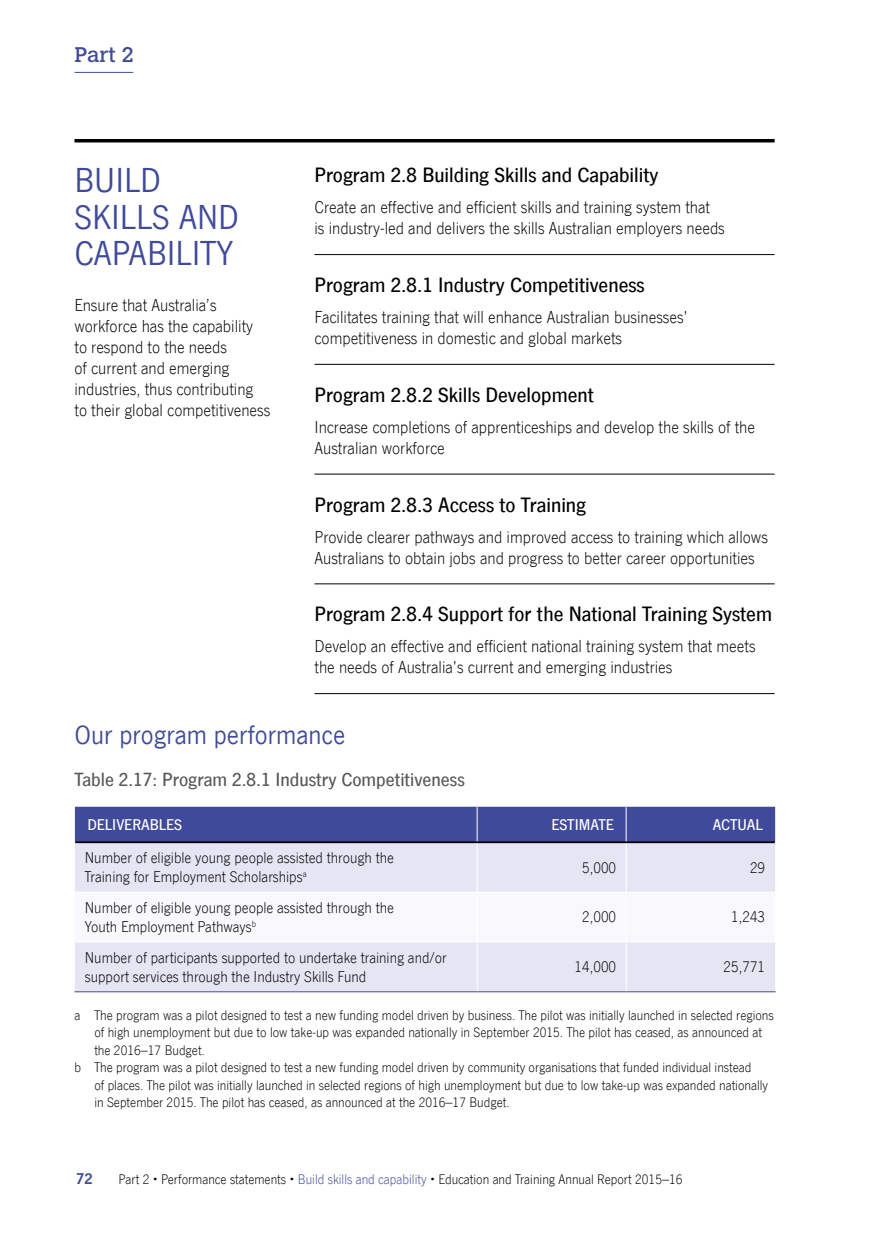
<style>
.page{position:relative;width:874px;height:1241px;background:#fff}
.page>*{position:absolute;margin:0;border:0;box-sizing:border-box;transform-origin:0 0}
.t1{font:35px/36.8px "News Gothic Com";color:#404a9a}
.t2{font:27.12px "News Gothic Com";color:#404a9a}
.t3{font:500 21px "News Gothic Com";color:#000}
.t4{font:21px "Calvert";color:#404a9a}
.t5{font:500 19.25px "News Gothic Com";color:#575756}
.t6{font:300 17.5px/21px "News Gothic Com";color:#000}
.t7{font:300 15.75px/19.2px "News Gothic Com";color:#000}
.t8{font:500 15.75px "News Gothic Com";color:#fff}
.t9{font:700 15.75px "News Gothic Com";color:#404a9a}
.t10{font:300 14px "News Gothic Com";color:#000}
.s1{color:#404a9a}
</style>
<div class="page">
<hr style="left:314px;top:254px;width:460px;height:1px;background:#000">
<hr style="left:314px;top:364px;width:460px;height:1px;background:#000">
<hr style="left:314px;top:473px;width:460px;height:1px;background:#000">
<hr style="left:314px;top:583px;width:460px;height:1px;background:#000">
<hr style="left:314px;top:693px;width:460px;height:1px;background:#000">
<hr style="left:74px;top:139px;width:700px;height:3px;background:#000">
<div style="left:75px;top:806px;width:699px;height:35px;background:#404a9a"></div>
<div style="left:75px;top:843px;width:699px;height:148px;background:#e6e5f4"></div>
<svg style="left:75px;top:892px;width:699px;height:49px"></svg>
<hr style="left:476px;top:807px;width:1px;height:34px;background:#fff">
<hr style="left:625px;top:807px;width:1px;height:34px;background:#fff">
<hr style="left:476px;top:843px;width:1px;height:48px;background:#fff">
<hr style="left:625px;top:843px;width:1px;height:48px;background:#fff">
<hr style="left:476px;top:942px;width:1px;height:49px;background:#fff">
<hr style="left:625px;top:942px;width:1px;height:49px;background:#fff">
<hr style="left:75px;top:841px;width:402px;height:2px;background:#000">
<hr style="left:477px;top:841px;width:148px;height:2px;background:#000">
<hr style="left:625px;top:841px;width:149px;height:2px;background:#000">
<hr style="left:74px;top:991px;width:403px;height:1px;background:#404a9a">
<hr style="left:477px;top:991px;width:148px;height:1px;background:#404a9a">
<hr style="left:625px;top:991px;width:150px;height:1px;background:#404a9a">
<hr style="left:74px;top:891px;width:403px;height:1px;background:#fff">
<hr style="left:74px;top:941px;width:403px;height:1px;background:#fff">
<hr style="left:477px;top:891px;width:148px;height:1px;background:#fff">
<hr style="left:476px;top:892px;width:1px;height:49px;background:#fff">
<hr style="left:477px;top:941px;width:148px;height:1px;background:#fff">
<hr style="left:625px;top:891px;width:150px;height:1px;background:#fff">
<hr style="left:625px;top:892px;width:1px;height:49px;background:#fff">
<hr style="left:625px;top:941px;width:150px;height:1px;background:#fff">
<hr style="left:74px;top:72px;width:59px;height:1px;background:#404a9a">
<p class="t4" style="left:74px;top:43px;width:61px">Part 2</p>
<p class="t1" style="left:74px;top:162px;width:166px">BUILD<br>SKILLS AND<br>CAPABILITY</p>
<p class="t6" style="left:74px;top:295px;width:197px">Ensure that Australia’s workforce has the capability<br>to respond to the needs<br>of current and emerging industries, thus contributing to their global competitiveness</p>
<p class="t3" style="left:314px;top:164px;width:345px">Program 2.8 Building Skills and Capability</p>
<p class="t6" style="left:314px;top:197px;width:411px">Create an effective and efficient skills and training system that<br>is industry-led and delivers the skills Australian employers needs</p>
<p class="t3" style="left:314px;top:273px;width:331px">Program 2.8.1 Industry Competitiveness</p>
<p class="t6" style="left:314px;top:307px;width:374px">Facilitates training that will enhance Australian businesses' competitiveness in domestic and global markets</p>
<p class="t3" style="left:314px;top:383px;width:281px">Program 2.8.2 Skills Development</p>
<p class="t6" style="left:314px;top:416px;width:442px">Increase completions of apprenticeships and develop the skills of the<br>Australian workforce</p>
<p class="t3" style="left:314px;top:493px;width:273px">Program 2.8.3 Access to Training</p>
<p class="t6" style="left:314px;top:526px;width:454px">Provide clearer pathways and improved access to training which allows<br>Australians to obtain jobs and progress to better career opportunities</p>
<p class="t3" style="left:314px;top:602px;width:459px">Program 2.8.4 Support for the National Training System</p>
<p class="t6" style="left:314px;top:636px;width:442px">Develop an effective and efficient national training system that meets the needs of Australia's current and emerging industries</p>
<p class="t2" style="left:74px;top:720px;width:272px">Our program performance</p>
<p class="t5" style="left:74px;top:769px;width:392px">Table 2.17: Program 2.8.1 Industry Competitiveness</p>
<p class="t8" style="left:87px;top:815px;width:96px">DELIVERABLES</p>
<p class="t8" style="left:551px;top:815px;width:64px">ESTIMATE</p>
<p class="t8" style="left:712px;top:815px;width:51px">ACTUAL</p>
<p class="t7" style="left:85px;top:848px;width:310px">Number of eligible young people assisted through the<br>Training for Employment Scholarships<sup>a</sup></p>
<p class="t7" style="left:582px;top:857px;width:36px">5,000</p>
<p class="t7" style="left:749px;top:857px;width:17px">29</p>
<p class="t7" style="left:85px;top:897px;width:310px">Number of eligible young people assisted through the<br>Youth Employment Pathways<sup>b</sup></p>
<p class="t7" style="left:582px;top:907px;width:36px">2,000</p>
<p class="t7" style="left:730px;top:907px;width:36px">1,243</p>
<p class="t7" style="left:85px;top:947px;width:363px">Number of participants supported to undertake training and/or support services through the Industry Skills Fund</p>
<p class="t7" style="left:574px;top:957px;width:43px">14,000</p>
<p class="t7" style="left:723px;top:957px;width:43px">25,771</p>
<p class="t10" style="left:74px;top:1007px;width:700px">a The program was a pilot designed to test a new funding model driven by business. The pilot was initially launched in selected regions</p>
<p class="t10" style="left:94px;top:1024px;width:669px">of high unemployment but due to low take-up was expanded nationally in September 2015. The pilot has ceased, as announced at</p>
<p class="t10" style="left:94px;top:1042px;width:112px">the 2016–17 Budget.</p>
<p class="t10" style="left:74px;top:1059px;width:678px">b The program was a pilot designed to test a new funding model driven by community organisations that funded individual instead</p>
<p class="t10" style="left:94px;top:1077px;width:675px">of places. The pilot was initially launched in selected regions of high unemployment but due to low take-up was expanded nationally</p>
<p class="t10" style="left:94px;top:1094px;width:416px">in September 2015. The pilot has ceased, as announced at the 2016–17 Budget.</p>
<p class="t9" style="left:76px;top:1169px;width:18px">72</p>
<p class="t10" style="left:118px;top:1171px;width:565px">Part 2 Performance statements <span class="s1">Build skills and capability</span> Education and Training Annual Report 2015–16</p>
</div>
